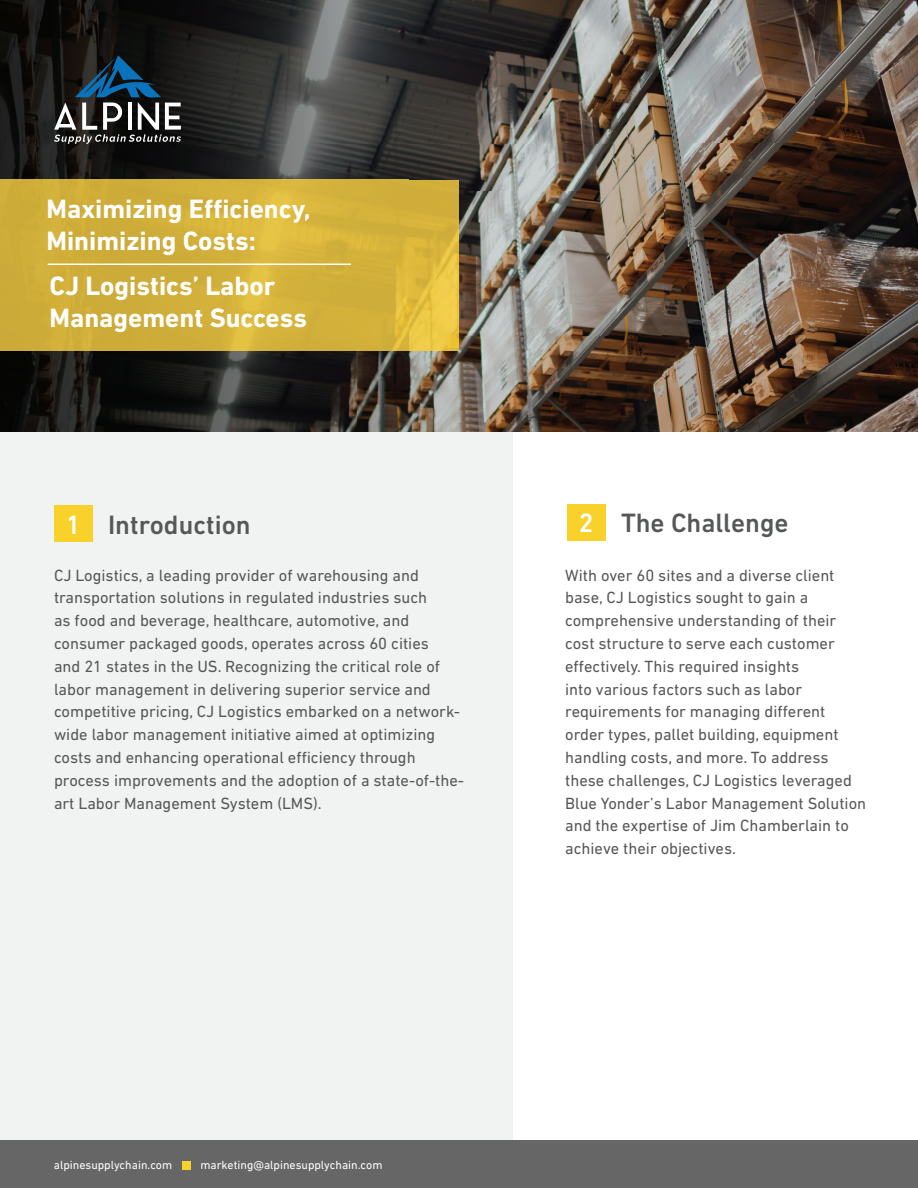
<style>
.page{position:relative;width:918px;height:1188px;background:#fff}
.page>*{position:absolute;margin:0;border:0;box-sizing:border-box;transform-origin:0 0}
.t1{font:700 27px/32.4px "DIN Next LT Pro";color:#fff}
.t2{font:500 27px "DIN Next LT Pro";color:#565757}
.t3{font:500 27px "DIN Next LT Pro";color:#fff}
.t4{font:16.5px/22.8px "DIN Next LT Pro";color:#565757}
.t5{font:12px "DIN Next LT Pro";color:#fff}
</style>
<div class="page">
<img style="left:0;top:0;width:816px;height:144px">
<img style="left:816px;top:0;width:102px;height:432px">
<img style="left:0;top:144px;width:663px;height:48px">
<img style="left:663px;top:144px;width:153px;height:192px">
<img style="left:0;top:351px;width:51px;height:81px">
<img style="left:459px;top:192px;width:204px;height:144px">
<img style="left:51px;top:351px;width:306px;height:81px">
<img style="left:357px;top:336px;width:459px;height:96px">
<img style="left:0;top:180px;width:459px;height:171px">
<div style="left:1px;top:432px;width:512px;height:756px;background:#f1f3f3"></div>
<div style="left:0;top:1140px;width:918px;height:48px;background:#666"></div>
<div style="left:182px;top:1161px;width:9px;height:9px;background:#f9d12b"></div>
<div style="left:54px;top:505px;width:38px;height:37px;background:#f9d12b"></div>
<svg style="left:54px;top:55px;width:127px;height:89px;background:#333e44"></svg>
<div style="left:567px;top:504px;width:38px;height:36px;background:#f9d12b"></div>
<hr style="left:48px;top:264px;width:303px;height:1px;background:#fff">
<h1 class="t1" style="left:47px;top:192px;width:266px">Maximizing Efficiency,<br>Minimizing Costs:</h1>
<h1 class="t1" style="left:50px;top:269px;width:259px">CJ Logistics’ Labor<br>Management Success</h1>
<h1 class="t3" style="left:66px;top:509px;width:16px">1</h1>
<h1 class="t3" style="left:579px;top:508px;width:16px">2</h1>
<h1 class="t2" style="left:108px;top:510px;width:144px">Introduction</h1>
<h1 class="t2" style="left:621px;top:508px;width:169px">The Challenge</h1>
<p class="t4" style="left:565px;top:563px;width:303px">With over 60 sites and a diverse client base, CJ Logistics sought to gain a comprehensive understanding of their cost structure to serve each customer effectively. This required insights<br>into various factors such as labor requirements for managing different order types, pallet building, equipment handling costs, and more. To address these challenges, CJ Logistics leveraged Blue Yonder’s Labor Management Solution and the expertise of Jim Chamberlain to achieve their objectives.</p>
<p class="t4" style="left:54px;top:563px;width:412px">CJ Logistics, a leading provider of warehousing and transportation solutions in regulated industries such<br>as food and beverage, healthcare, automotive, and consumer packaged goods, operates across 60 cities<br>and 21 states in the US. Recognizing the critical role of labor management in delivering superior service and competitive pricing, CJ Logistics embarked on a network&shy;wide labor management initiative aimed at optimizing costs and enhancing operational efficiency through process improvements and the adoption of a state-of-the&shy;art Labor Management System (LMS).</p>
<p class="t5" style="left:54px;top:1158px;width:120px">alpinesupplychain.com</p>
<p class="t5" style="left:200px;top:1158px;width:184px">marketing@alpinesupplychain.com</p>
</div>
